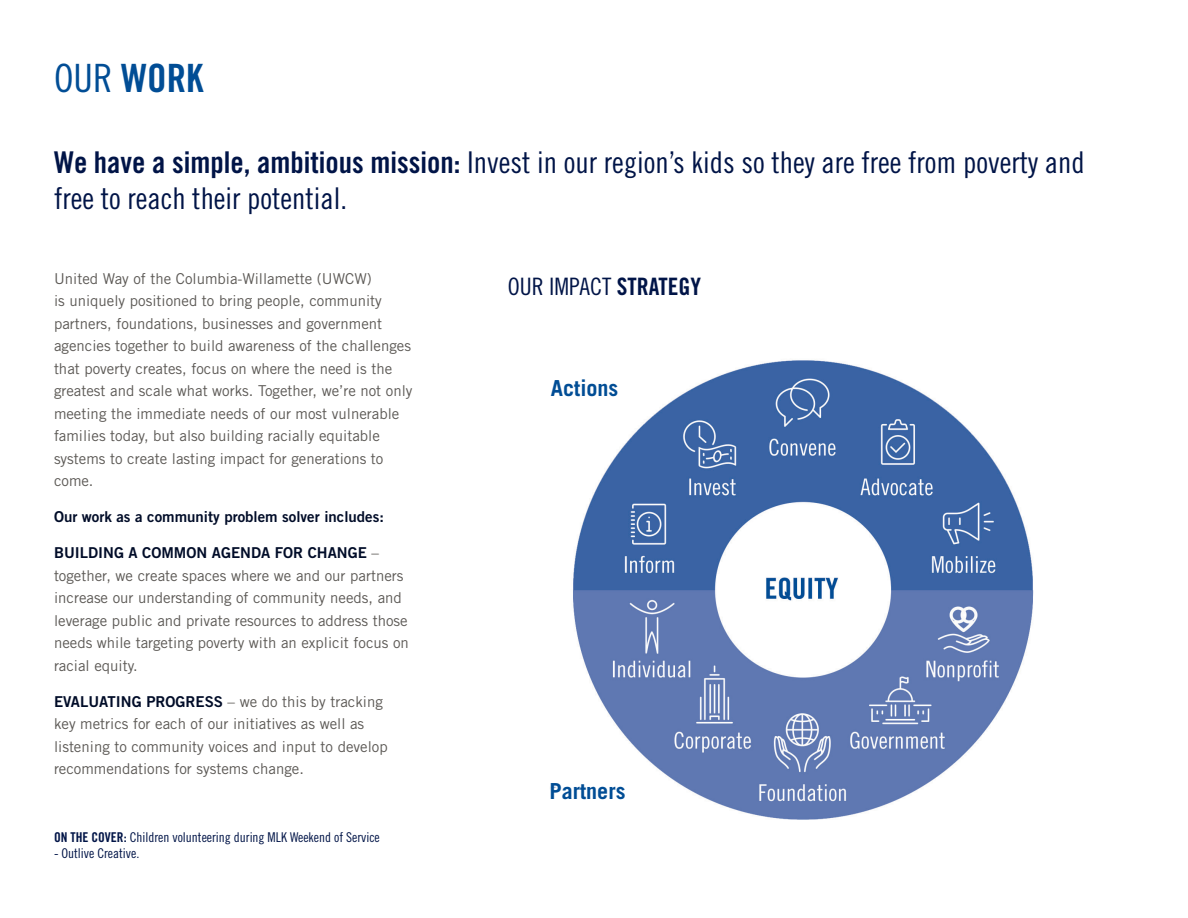
<style>
.page{position:relative;width:1188px;height:918px;background:#fff}
.page>*{position:absolute;margin:0;border:0;box-sizing:border-box;transform-origin:0 0}
.Heading{font:39px "Trade Gothic LT Std Bd Cn 20";color:#014d95}
.pull_quote__large{font:30px/36px "Trade Gothic LT Std Cn 18";color:#001447}
.Heading-2{font:24px "Trade Gothic LT Std Cn 18";color:#001447}
.t1{font:700 22.05px "Trade Gothic LT Std";color:#014d95}
.Body_Copy{font:15px/22.5px "Trade Gothic LT Std";color:#5c5955}
.Body_Copy-2{font:15px "Trade Gothic LT Std Bd 2";color:#000c28}
.Body_Copy-3{font:13.5px "Trade Gothic LT Std Cn 18";color:#001447}
.s1{font-family:"Trade Gothic LT Std Cn 18"}
.s2{font-family:"Trade Gothic LT Std Bd Cn 20"}
.s3{font-family:"Trade Gothic LT Std Bd 2";color:#000c28}
</style>
<div class="page">
<img style="left:551px;top:360px;width:483px;height:460px">
<p class="Heading" style="left:54px;top:54px;width:151px"><span class="s1">OUR</span> WORK</p>
<p class="pull_quote__large" style="left:54px;top:144px;width:1032px"><span class="s2">We have a simple, ambitious mission:</span> Invest in our region’s kids so they are free from poverty and free to reach their potential.</p>
<p class="Body_Copy" style="left:54px;top:267px;width:360px">United Way of the Columbia-Willamette (UWCW)<br>is uniquely positioned to bring people, community partners, foundations, businesses and government agencies together to build awareness of the challenges that poverty creates, focus on where the need is the greatest and scale what works. Together, we’re not only meeting the immediate needs of our most vulnerable families today, but also building racially equitable systems to create lasting impact for generations to come.</p>
<p class="Body_Copy-2" style="left:54px;top:508px;width:331px">Our work as a community problem solver includes:</p>
<p class="Body_Copy" style="left:54px;top:541px;width:356px"><span class="s3">BUILDING A COMMON AGENDA FOR CHANGE</span> – together, we create spaces where we and our partners increase our understanding of community needs, and leverage public and private resources to address those needs while targeting poverty with an explicit focus on racial equity.</p>
<p class="Body_Copy" style="left:54px;top:690px;width:335px"><span class="s3">EVALUATING PROGRESS</span> – we do this by tracking key metrics for each of our initiatives as well as listening to community voices and input to develop recommendations for systems change.</p>
<p class="Body_Copy-3" style="left:54px;top:829px;width:327px"><span class="s2">ON THE COVER:</span> Children volunteering during MLK Weekend of Service</p>
<p class="Body_Copy-3" style="left:54px;top:846px;width:87px">- Outlive Creative.</p>
<p class="Heading-2" style="left:508px;top:272px;width:195px">OUR IMPACT <span class="s2">STRATEGY</span></p>
<p class="t1" style="left:551px;top:375px;width:69px">Actions</p>
<p class="t1" style="left:549px;top:778px;width:78px">Partners</p>
</div>
